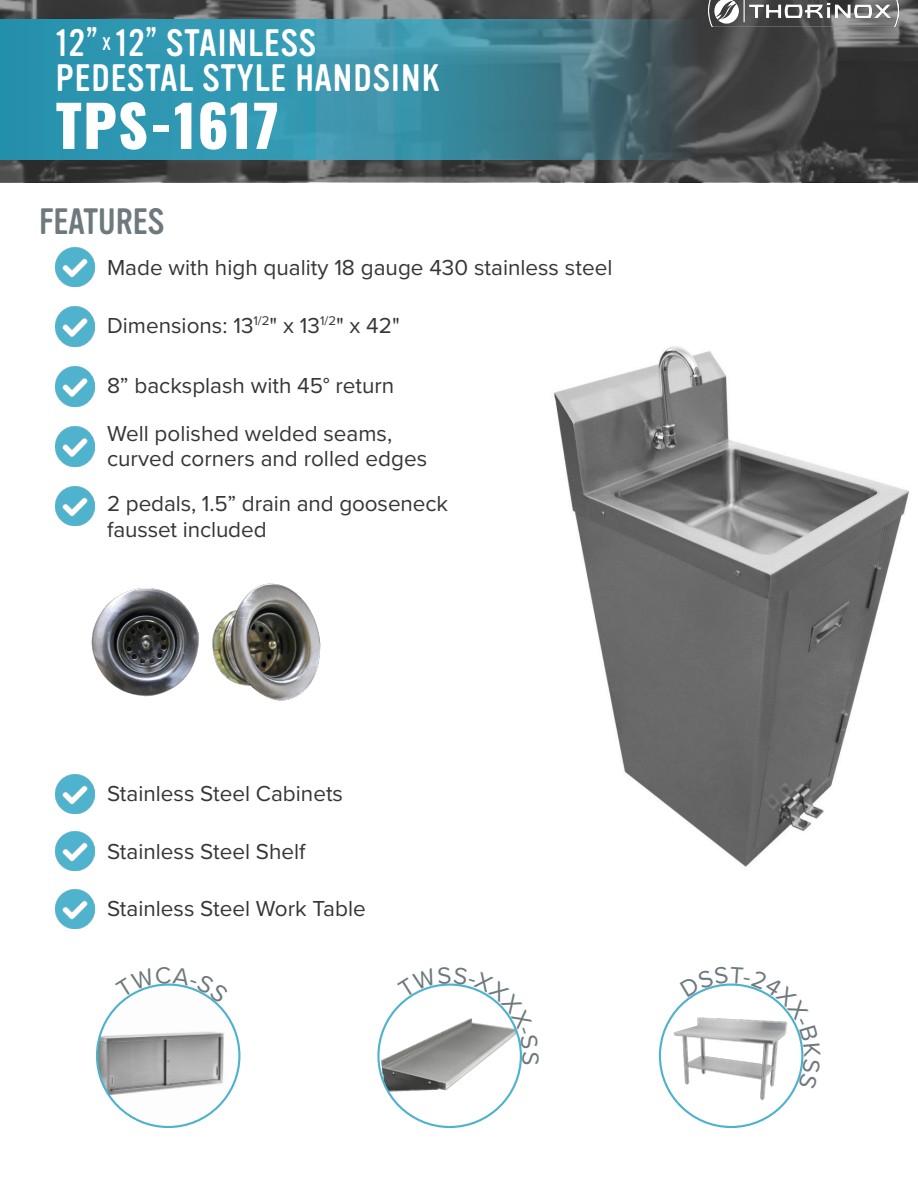
<style>
.page{position:relative;width:918px;height:1188px;background:#fff}
.page>*{position:absolute;margin:0;border:0;box-sizing:border-box;transform-origin:0 0}
.t1{font:800 57px "Oswald";letter-spacing:.025em;color:#fff}
.t2{font:37.5px "Vinyl OT";letter-spacing:.025em;color:#fff}
.t3{font:36px "Vinyl OT";color:#6e797d}
.t4{font:22.5px/25.5px "Proxima Nova";color:#363537}
</style>
<div class="page">
<img style="left:97px;top:985px;width:142px;height:142px;border-radius:71px">
<img style="left:380px;top:1017px;width:141px;height:78px">
<img style="left:660px;top:1005px;width:135px;height:122px">
<img style="left:554px;top:346px;width:355px;height:521px">
<img style="left:91px;top:583px;width:230px;height:118px">
<img style="left:56px;top:247px;width:39px;height:39px">
<img style="left:56px;top:427px;width:39px;height:39px">
<img style="left:56px;top:486px;width:39px;height:40px">
<img style="left:56px;top:307px;width:39px;height:39px">
<img style="left:56px;top:367px;width:39px;height:39px">
<img style="left:56px;top:889px;width:39px;height:39px">
<img style="left:56px;top:832px;width:39px;height:39px">
<img style="left:56px;top:774px;width:39px;height:39px">
<svg style="left:0;top:0;width:917px;height:182px;background:#494a4b"></svg>
<img style="left:708px;top:0;width:190px;height:27px">
<svg style="left:0;top:19px;width:697px;height:140px;background:#39899d"></svg>
<hr style="left:917px;top:0;width:1px;height:183px;background:#363537">
<svg style="left:119px;top:983px;width:99px;height:20px"></svg>
<svg style="left:397px;top:983px;width:125px;height:81px"></svg>
<svg style="left:680px;top:983px;width:124px;height:107px"></svg>
<p class="t2" style="left:56px;top:22px;width:262px">12” <sup>X</sup> 12” STAINLESS</p>
<p class="t2" style="left:56px;top:58px;width:385px">PEDESTAL STYLE HANDSINK</p>
<p class="t1" style="left:56px;top:96px;width:225px">TPS-1617</p>
<p class="t3" style="left:39px;top:202px;width:127px">FEATURES</p>
<p class="t4" style="left:107px;top:254px;width:507px">Made with high quality 18 gauge 430 stainless steel</p>
<p class="t4" style="left:107px;top:311px;width:294px">Dimensions: 13<sup>1/2</sup>" x 13<sup>1/2</sup>" x 42"</p>
<p class="t4" style="left:107px;top:371px;width:289px">8” backsplash with 45° return</p>
<p class="t4" style="left:107px;top:420px;width:287px">Well polished welded seams,</p>
<p class="t4" style="left:107px;top:445px;width:322px">curved corners and rolled edges</p>
<p class="t4" style="left:107px;top:490px;width:342px">2 pedals, 1.5” drain and gooseneck fausset included</p>
<p class="t4" style="left:107px;top:780px;width:238px">Stainless Steel Cabinets</p>
<p class="t4" style="left:107px;top:838px;width:200px">Stainless Steel Shelf</p>
<p class="t4" style="left:107px;top:895px;width:260px">Stainless Steel Work Table</p>
</div>
